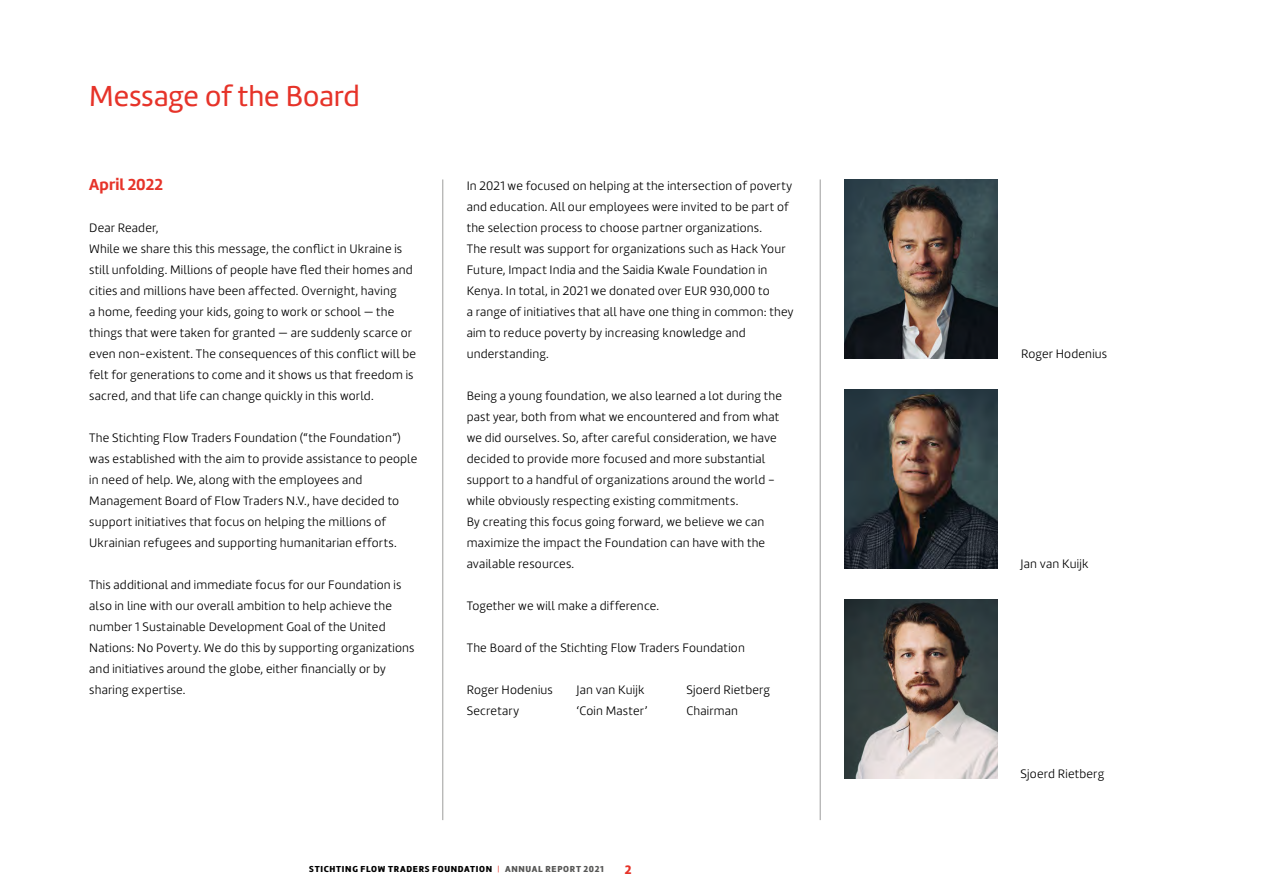
<style>
.page{position:relative;width:1263px;height:893px;background:#fff}
.page>*{position:absolute;margin:0;border:0;box-sizing:border-box;transform-origin:0 0}
._1_Hoofdkop{font:30px "Marine";letter-spacing:-.005em;color:#e63329}
._2_Hoofdkop{font:700 16.5px "Marine";color:#e63329}
._1_Tekst{font:300 12.75px/21px "Marine";letter-spacing:.015em;color:#000}
.t1{font:900 12.75px "Marine";color:#e63329}
.t2{font:900 9px "Marine";letter-spacing:.075em;color:#000}
.s1{font-weight:300;color:#e63329}
.s2{color:#575756}
</style>
<div class="page">
<hr style="left:820px;top:179px;width:1px;height:641px;background:#9d9d9c">
<hr style="left:442px;top:179px;width:1px;height:641px;background:#9d9d9c">
<img style="left:844px;top:389px;width:153px;height:179px">
<img style="left:844px;top:179px;width:153px;height:179px">
<img style="left:844px;top:599px;width:153px;height:179px">
<p class="_1_Hoofdkop" style="left:89px;top:77px;width:272px">Message of the Board</p>
<p class="_2_Hoofdkop" style="left:89px;top:174px;width:75px">April 2022</p>
<p class="_1_Tekst" style="left:89px;top:217px;width:71px">Dear Reader,</p>
<p class="_1_Tekst" style="left:89px;top:238px;width:328px">While we share this this message, the conflict in Ukraine is still unfolding. Millions of people have fled their homes and cities and millions have been affected. Overnight, having<br>a home, feeding your kids, going to work or school — the things that were taken for granted — are suddenly scarce or even non-existent. The consequences of this conflict will be felt for generations to come and it shows us that freedom is sacred, and that life can change quickly in this world.</p>
<p class="_1_Tekst" style="left:89px;top:427px;width:330px">The Stichting Flow Traders Foundation (“the Foundation”) was established with the aim to provide assistance to people in need of help. We, along with the employees and Management Board of Flow Traders N.V., have decided to support initiatives that focus on helping the millions of Ukrainian refugees and supporting humanitarian efforts.</p>
<p class="_1_Tekst" style="left:89px;top:574px;width:327px">This additional and immediate focus for our Foundation is also in line with our overall ambition to help achieve the number 1 Sustainable Development Goal of the United Nations: No Poverty. We do this by supporting organizations and initiatives around the globe, either financially or by sharing expertise.</p>
<p class="_1_Tekst" style="left:467px;top:175px;width:328px">In 2021 we focused on helping at the intersection of poverty and education. All our employees were invited to be part of the selection process to choose partner organizations.<br>The result was support for organizations such as Hack Your Future, Impact India and the Saidia Kwale Foundation in Kenya. In total, in 2021 we donated over EUR 930,000 to<br>a range of initiatives that all have one thing in common: they aim to reduce poverty by increasing knowledge and understanding.</p>
<p class="_1_Tekst" style="left:467px;top:385px;width:317px">Being a young foundation, we also learned a lot during the past year, both from what we encountered and from what we did ourselves. So, after careful consideration, we have decided to provide more focused and more substantial support to a handful of organizations around the world – while obviously respecting existing commitments.<br>By creating this focus going forward, we believe we can maximize the impact the Foundation can have with the available resources.</p>
<p class="_1_Tekst" style="left:467px;top:595px;width:194px">Together we will make a difference.</p>
<p class="_1_Tekst" style="left:467px;top:637px;width:280px">The Board of the Stichting Flow Traders Foundation</p>
<p class="_1_Tekst" style="left:467px;top:679px;width:88px">Roger Hodenius</p>
<p class="_1_Tekst" style="left:576px;top:679px;width:69px">Jan van Kuijk</p>
<p class="_1_Tekst" style="left:686px;top:679px;width:85px">Sjoerd Rietberg</p>
<p class="_1_Tekst" style="left:467px;top:700px;width:54px">Secretary</p>
<p class="_1_Tekst" style="left:576px;top:700px;width:72px">‘Coin Master’</p>
<p class="_1_Tekst" style="left:686px;top:700px;width:53px">Chairman</p>
<p class="t2" style="left:309px;top:863px;width:296px">STICHTING FLOW TRADERS FOUNDATION <span class="s1">|</span> <span class="s2">ANNUAL REPORT 2021</span></p>
<p class="t1" style="left:625px;top:862px;width:8px">2</p>
<p class="_1_Tekst" style="left:1021px;top:343px;width:88px">Roger Hodenius</p>
<p class="_1_Tekst" style="left:1020px;top:553px;width:69px">Jan van Kuijk</p>
<p class="_1_Tekst" style="left:1020px;top:763px;width:85px">Sjoerd Rietberg</p>
</div>
